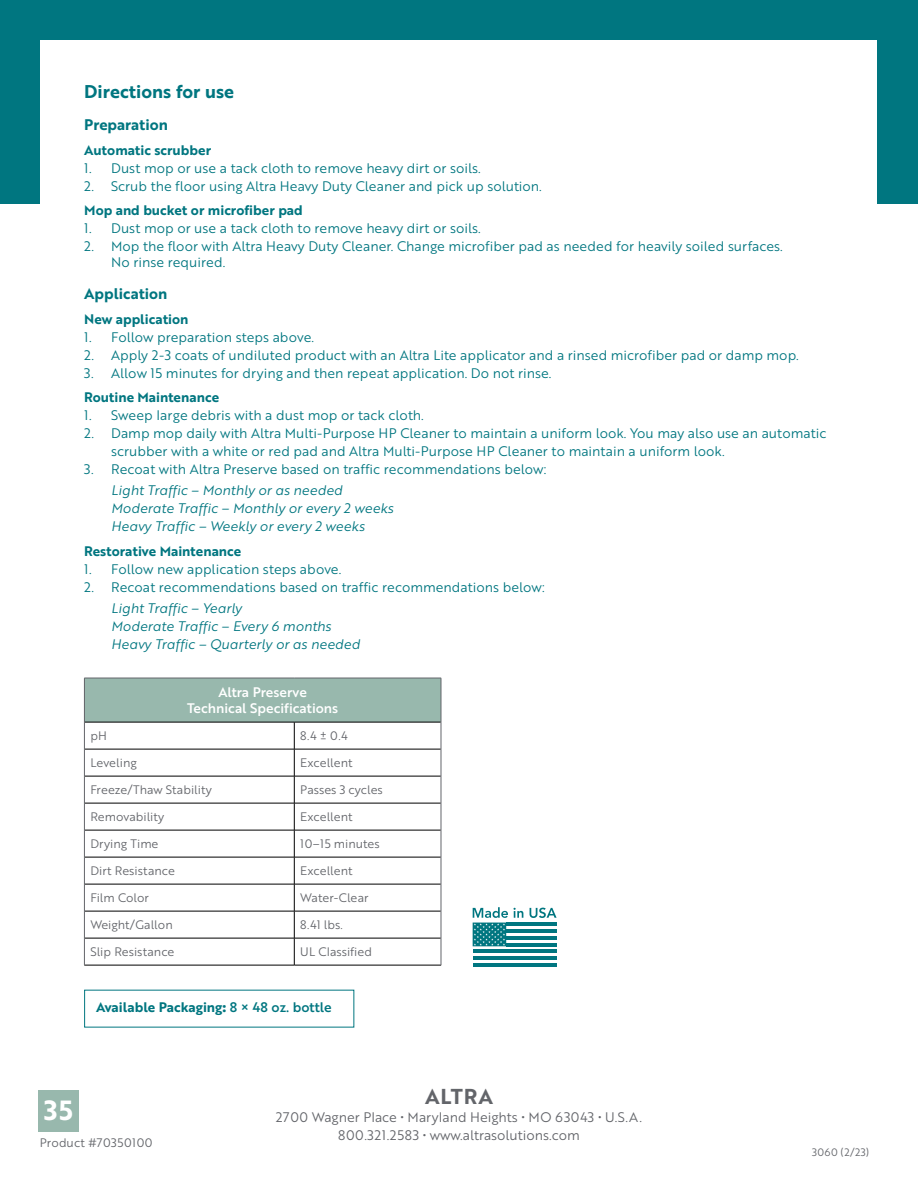
<style>
.page{position:relative;width:918px;height:1188px;background:#fff}
.page>*{position:absolute;margin:0;border:0;box-sizing:border-box;transform-origin:0 0}
.t1{font:27px "Brother 1816 Bold";color:#fff}
.t2{font:21px "Brother 1816 Bold";letter-spacing:.04em;color:#63656a}
.t3{font:18px "Brother 1816 Bold";color:#007680}
.t4{font:15px "Brother 1816 Bold";color:#007680}
.t5{font:13.5px/21px "Brother 1816 Book";color:#007680}
.t6{font:13.5px "Brother 1816 Bold";color:#007680}
.t7{font:13.5px/18px "Brother 1816 Book Italic";color:#007680}
.t8{font:13.5px "Brother 1816 Book";color:#63656a}
.t9{font:13.5px "Brother 1816 Medium";color:#fff}
.t10{font:12px "Brother 1816 Book";color:#63656a}
.t11{font:12px "Brother 1816 Book";letter-spacing:.035em;color:#63656a}
.t12{font:10.5px "Brother 1816 Book";letter-spacing:.04em;color:#63656a}
.s1{font-family:"Brother 1816 Book Italic"}
.s2{font-family:"Brother 1816 Black"}
.s3{font-family:"Brother 1816 Medium"}
</style>
<div class="page">
<div style="left:0;top:0;width:918px;height:203px;background:#007680"></div>
<div style="left:40px;top:40px;width:838px;height:176px;background:#fff"></div>
<hr style="left:473px;top:950px;width:84px;height:3px;background:#007680">
<hr style="left:473px;top:957px;width:84px;height:3px;background:#007680">
<hr style="left:473px;top:963px;width:84px;height:4px;background:#007680">
<hr style="left:506px;top:923px;width:51px;height:3px;background:#007680">
<hr style="left:506px;top:929px;width:51px;height:4px;background:#007680">
<hr style="left:506px;top:936px;width:51px;height:4px;background:#007680">
<hr style="left:506px;top:943px;width:51px;height:3px;background:#007680">
<svg style="left:473px;top:907px;width:50px;height:39px"></svg>
<svg style="left:530px;top:908px;width:27px;height:10px"></svg>
<div style="left:84px;top:678px;width:357px;height:44px;background:#98b8ad"></div>
<svg style="left:85px;top:723px;width:356px;height:242px"></svg>
<hr style="left:85px;top:722px;width:209px;height:1px;background:#000">
<hr style="left:294px;top:722px;width:147px;height:1px;background:#000">
<hr style="left:85px;top:749px;width:209px;height:1px;background:#000">
<hr style="left:294px;top:749px;width:147px;height:1px;background:#000">
<hr style="left:85px;top:776px;width:209px;height:1px;background:#000">
<hr style="left:294px;top:776px;width:147px;height:1px;background:#000">
<hr style="left:85px;top:803px;width:209px;height:1px;background:#000">
<hr style="left:294px;top:803px;width:147px;height:1px;background:#000">
<hr style="left:85px;top:830px;width:209px;height:1px;background:#000">
<hr style="left:294px;top:830px;width:147px;height:1px;background:#000">
<hr style="left:85px;top:857px;width:209px;height:1px;background:#000">
<hr style="left:294px;top:857px;width:147px;height:1px;background:#000">
<hr style="left:85px;top:884px;width:209px;height:1px;background:#000">
<hr style="left:294px;top:884px;width:147px;height:1px;background:#000">
<hr style="left:85px;top:911px;width:209px;height:1px;background:#000">
<hr style="left:294px;top:911px;width:147px;height:1px;background:#000">
<hr style="left:85px;top:938px;width:209px;height:1px;background:#000">
<hr style="left:294px;top:938px;width:147px;height:1px;background:#000">
<svg style="left:294px;top:722px;width:1px;height:243px"></svg>
<hr style="left:84px;top:965px;width:210px;height:1px;background:#000">
<hr style="left:294px;top:965px;width:147px;height:1px;background:#000">
<hr style="left:84px;top:678px;width:210px;height:1px;background:#63656a">
<hr style="left:84px;top:678px;width:1px;height:44px;background:#63656a">
<hr style="left:294px;top:678px;width:147px;height:1px;background:#63656a">
<hr style="left:441px;top:678px;width:1px;height:44px;background:#63656a">
<svg style="left:84px;top:722px;width:1px;height:243px"></svg>
<svg style="left:441px;top:722px;width:1px;height:243px"></svg>
<div style="left:38px;top:1090px;width:41px;height:42px;background:#98b8ad"></div>
<p class="t3" style="left:84px;top:78px;width:151px">Directions for use</p>
<p class="t4" style="left:84px;top:113px;width:85px">Preparation</p>
<p class="t6" style="left:84px;top:139px;width:128px">Automatic scrubber</p>
<p class="t5" style="left:84px;top:157px;width:398px">1. Dust mop or use a tack cloth to remove heavy dirt or soils.</p>
<p class="t5" style="left:84px;top:175px;width:459px">2. Scrub the floor using Altra Heavy Duty Cleaner and pick up solution.</p>
<p class="t6" style="left:84px;top:200px;width:220px">Mop and bucket or microfiber pad</p>
<p class="t5" style="left:84px;top:217px;width:398px">1. Dust mop or use a tack cloth to remove heavy dirt or soils.</p>
<p class="t5" style="left:111px;top:238px;width:673px;line-height:16.2px;text-indent:-27px">2. Mop the floor with Altra Heavy Duty Cleaner. Change microfiber pad as needed for heavily soiled surfaces.<br>No rinse required.</p>
<p class="t4" style="left:84px;top:282px;width:85px">Application</p>
<p class="t6" style="left:84px;top:309px;width:106px">New application</p>
<p class="t5" style="left:84px;top:326px;width:231px">1. Follow preparation steps above.</p>
<p class="t5" style="left:84px;top:344px;width:716px">2. Apply 2-3 coats of undiluted product with an Altra Lite applicator and a rinsed microfiber pad or damp mop.</p>
<p class="t5" style="left:84px;top:362px;width:469px">3. Allow 15 minutes for drying and then repeat application. Do not rinse.</p>
<p class="t6" style="left:84px;top:387px;width:136px">Routine Maintenance</p>
<p class="t5" style="left:84px;top:405px;width:341px">1. Sweep large debris with a dust mop or tack cloth.</p>
<p class="t5" style="left:111px;top:424px;width:717px;line-height:18px;text-indent:-27px">2. Damp mop daily with Altra Multi-Purpose HP Cleaner to maintain a uniform look. You may also use an automatic scrubber with a white or red pad and Altra Multi-Purpose HP Cleaner to maintain a uniform look.</p>
<p class="t5" style="left:111px;top:459px;width:437px;text-indent:-27px">3. Recoat with Altra Preserve based on traffic recommendations below:<br><span class="s1">Light Traffic – Monthly or as needed</span></p>
<p class="t7" style="left:111px;top:499px;width:284px">Moderate Traffic – Monthly or every 2 weeks<br>Heavy Traffic – Weekly or every 2 weeks</p>
<p class="t6" style="left:84px;top:541px;width:159px">Restorative Maintenance</p>
<p class="t5" style="left:84px;top:558px;width:259px">1. Follow new application steps above.</p>
<p class="t5" style="left:111px;top:576px;width:435px;text-indent:-27px">2. Recoat recommendations based on traffic recommendations below:<br><span class="s1">Light Traffic – Yearly</span></p>
<p class="t7" style="left:111px;top:617px;width:250px">Moderate Traffic – Every 6 months<br>Heavy Traffic – Quarterly or as needed</p>
<p class="t9" style="left:219px;top:682px;width:90px">Altra Preserve</p>
<p class="t9" style="left:187px;top:698px;width:153px">Technical Specifications</p>
<p class="t10" style="left:90px;top:727px;width:18px">pH</p>
<p class="t10" style="left:300px;top:727px;width:49px">8.4 ± 0.4</p>
<p class="t10" style="left:90px;top:754px;width:48px">Leveling</p>
<p class="t10" style="left:300px;top:754px;width:54px">Excellent</p>
<p class="t10" style="left:90px;top:781px;width:123px">Freeze/Thaw Stability</p>
<p class="t10" style="left:300px;top:781px;width:84px">Passes 3 cycles</p>
<p class="t10" style="left:90px;top:808px;width:75px">Removability</p>
<p class="t10" style="left:300px;top:808px;width:54px">Excellent</p>
<p class="t10" style="left:90px;top:835px;width:70px">Drying Time</p>
<p class="t10" style="left:300px;top:835px;width:81px">10–15 minutes</p>
<p class="t10" style="left:90px;top:862px;width:86px">Dirt Resistance</p>
<p class="t10" style="left:300px;top:862px;width:54px">Excellent</p>
<p class="t10" style="left:90px;top:889px;width:60px">Film Color</p>
<p class="t10" style="left:300px;top:889px;width:70px">Water-Clear</p>
<p class="t10" style="left:90px;top:916px;width:84px">Weight/Gallon</p>
<p class="t10" style="left:300px;top:916px;width:44px">8.41 lbs.</p>
<p class="t10" style="left:90px;top:943px;width:86px">Slip Resistance</p>
<p class="t10" style="left:300px;top:943px;width:73px">UL Classified</p>
<p class="t6" style="left:96px;top:997px;width:237px">Available Packaging<span class="s2">:</span> <span class="s3">8 × 48 oz. bottle</span></p>
<p class="t1" style="left:44px;top:1090px;width:30px">35</p>
<p class="t11" style="left:40px;top:1134px;width:114px">Product #70350100</p>
<p class="t2" style="left:425px;top:1080px;width:69px">ALTRA</p>
<p class="t8" style="left:276px;top:1107px;width:368px">2700 Wagner Place • Maryland Heights • MO 63043 • U.S.A.</p>
<p class="t8" style="left:338px;top:1125px;width:243px">800.321.2583 • www.altrasolutions.com</p>
<p class="t12" style="left:812px;top:1144px;width:59px">3060 (2/23)</p>
</div>
